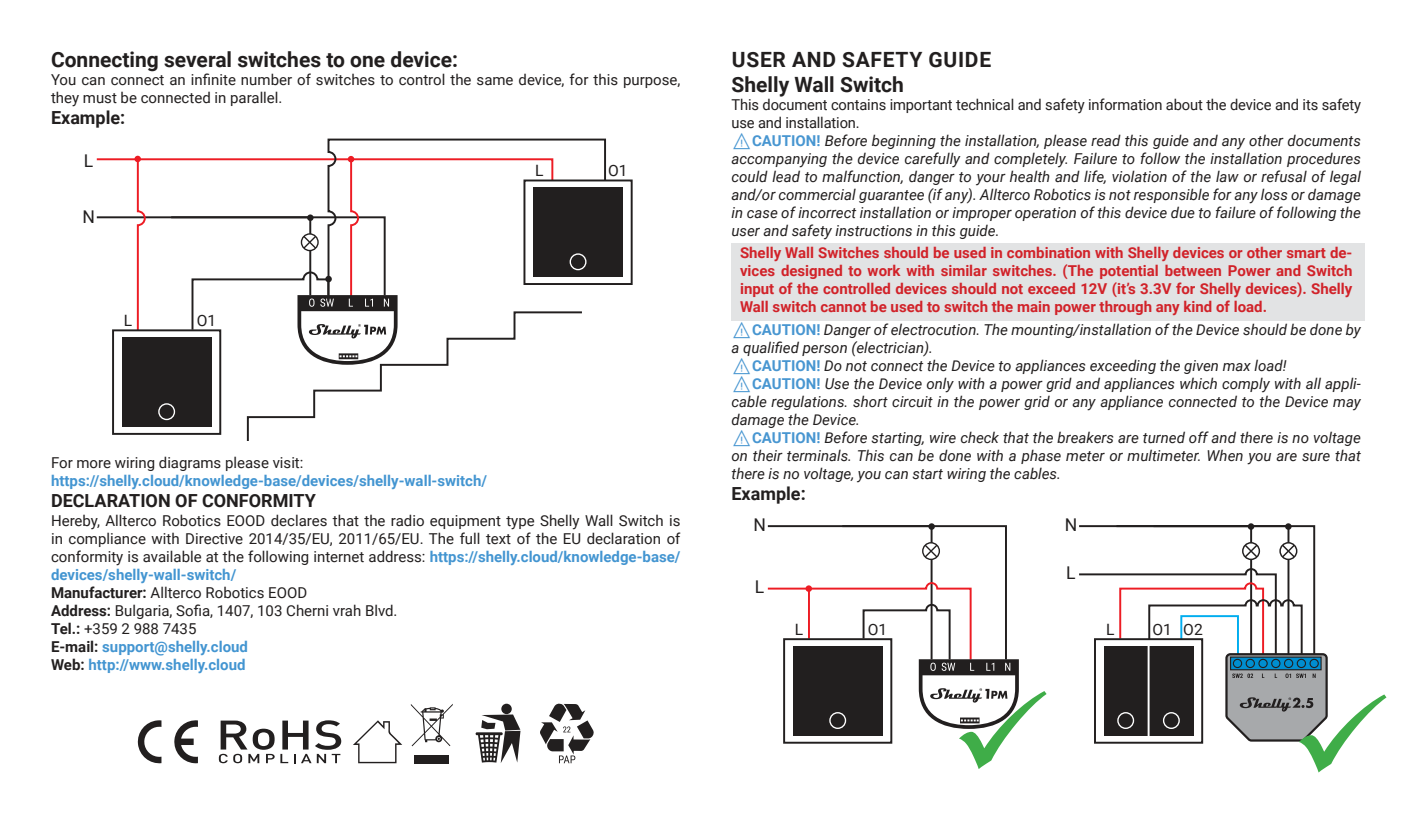
<style>
.page{position:relative;width:1412px;height:817px;background:#fff}
.page>*{position:absolute;margin:0;border:0;box-sizing:border-box;transform-origin:0 0}
.t1{font:700 21px "Roboto";color:#221f1f}
.t2{font:700 21px/25.2px "Roboto";letter-spacing:.035em;color:#221f1f}
.t3{font:700 18px "Roboto";color:#221f1f}
.t4{font:17.4px "Roboto";color:#221f1f}
.t5{font:15.6px "Roboto";color:#221f1f}
.t6{font:italic 15px/18px "Roboto";color:#221f1f}
.t7{font:15px/18px "Roboto";color:#221f1f}
.t8{font:700 15px/18px "Roboto";color:#d12229;text-align:justify}
.t9{font:700 15px "Roboto";color:#4395d1}
.s1{font-weight:700;color:#4395d1}
.s2{font-weight:700}
.s3{font-style:normal}
.s4{color:#4896d1}
.s5{font-weight:700;font-style:normal;color:#4896d1}
</style>
<div class="page">
<div style="left:731px;top:243px;width:634px;height:77px;background:#e2e3e4"></div>
<div style="left:533px;top:187px;width:90px;height:90px;background:#221f1f"></div>
<div style="left:523px;top:179px;width:109px;height:106px;border:2px solid #221f1f"></div>
<svg style="left:96px;top:156px;width:486px;height:285px"></svg>
<svg style="left:326px;top:138px;width:281px;height:165px"></svg>
<div style="left:414px;top:754px;width:35px;height:9px;background:#221f1f"></div>
<svg style="left:411px;top:704px;width:42px;height:42px"></svg>
<div style="left:501px;top:703px;width:11px;height:11px;background:#221f1f;border-radius:50%"></div>
<svg style="left:475px;top:714px;width:45px;height:49px"></svg>
<svg style="left:137px;top:720px;width:24px;height:44px"></svg>
<svg style="left:174px;top:720px;width:24px;height:43px"></svg>
<svg style="left:219px;top:720px;width:122px;height:43px"></svg>
<svg style="left:353px;top:720px;width:49px;height:43px"></svg>
<svg style="left:540px;top:703px;width:54px;height:60px"></svg>
<svg style="left:767px;top:524px;width:279px;height:245px"></svg>
<svg style="left:1079px;top:523px;width:307px;height:249px"></svg>
<h1 class="t1" style="left:51px;top:50px;width:408px">Connecting several switches to one device:</h1>
<p class="t7" style="left:51px;top:70px;width:631px">You can connect an infinite number of switches to control the same device, for this purpose, they must be connected in parallel.</p>
<p class="t3" style="left:51px;top:110px;width:76px">Example:</p>
<p class="t4" style="left:84px;top:150px;width:11px">L</p>
<p class="t5" style="left:535px;top:162px;width:10px">L</p>
<p class="t5" style="left:608px;top:162px;width:21px">O1</p>
<p class="t4" style="left:82px;top:206px;width:14px">N</p>
<p class="t5" style="left:124px;top:312px;width:10px">L</p>
<p class="t5" style="left:197px;top:312px;width:21px">O1</p>
<p class="t7" style="left:51px;top:453px;width:254px">For more wiring diagrams please visit:</p>
<p class="t9" style="left:51px;top:474px;width:437px">https://shelly.cloud/knowledge-base/devices/shelly-wall-switch/</p>
<p class="t3" style="left:51px;top:493px;width:266px">DECLARATION OF CONFORMITY</p>
<p class="t7" style="left:51px;top:510px;width:631px">Hereby, Allterco Robotics EOOD declares that the radio equipment type Shelly Wall Switch is in compliance with Directive 2014/35/EU, 2011/65/EU. The full text of the EU declaration of conformity is available at the following internet address: <span class="s1">https://shelly.cloud/knowledge-base/ devices/shelly-wall-switch/<br></span><span class="s2">Manufacturer:</span> Allterco Robotics EOOD<br><span class="s2">Address:</span> Bulgaria, Sofia, 1407, 103 Cherni vrah Blvd.<br><span class="s2">Tel.:</span> +359 2 988 7435<br><span class="s2">E-mail:</span> <span class="s1">support@shelly.cloud<br></span><span class="s2">Web:</span> <span class="s1">http://www.shelly.cloud</span></p>
<h1 class="t2" style="left:731px;top:48px;width:261px">USER AND SAFETY GUIDE<br>Shelly Wall Switch</h1>
<p class="t6" style="left:731px;top:97px;width:631px"><span class="s3">This document contains important technical and safety information about the device and its safety use and installation.<br></span><span class="s4">⚠</span><span class="s5">CAUTION!</span> Before beginning the installation, please read this guide and any other documents accompanying the device carefully and completely. Failure to follow the installation procedures could lead to malfunction, danger to your health and life, violation of the law or refusal of legal and/or commercial guarantee (if any). Allterco Robotics is not responsible for any loss or damage in case of incorrect installation or improper operation of this device due to failure of following the user and safety instructions in this guide.</p>
<p class="t8" style="left:740px;top:245px;width:614px">Shelly Wall Switches should be used in combination with Shelly devices or other smart de&shy;vices designed to work with similar switches. (The potential between Power and Switch input of the controlled devices should not exceed 12V (it’s 3.3V for Shelly devices). Shelly Wall switch cannot be used to switch the main power through any kind of load.</p>
<p class="t6" style="left:731px;top:321px;width:631px"><span class="s4">⚠</span><span class="s5">CAUTION!</span> Danger of electrocution. The mounting/installation of the Device should be done by a qualified person (electrician).<br><span class="s4">⚠</span><span class="s5">CAUTION!</span> Do not connect the Device to appliances exceeding the given max load! <span class="s4">⚠</span><span class="s5">CAUTION!</span> Use the Device only with a power grid and appliances which comply with all appli&shy;cable regulations. short circuit in the power grid or any appliance connected to the Device may damage the Device.<br><span class="s4">⚠</span><span class="s5">CAUTION!</span> Before starting, wire check that the breakers are turned off and there is no voltage on their terminals. This can be done with a phase meter or multimeter. When you are sure that there is no voltage, you can start wiring the cables.</p>
<p class="t3" style="left:731px;top:486px;width:76px">Example:</p>
<p class="t4" style="left:753px;top:515px;width:14px">N</p>
<p class="t4" style="left:755px;top:576px;width:11px">L</p>
<p class="t5" style="left:795px;top:620px;width:10px">L</p>
<p class="t5" style="left:868px;top:620px;width:21px">O1</p>
<p class="t4" style="left:1064px;top:515px;width:14px">N</p>
<p class="t4" style="left:1066px;top:563px;width:11px">L</p>
<p class="t5" style="left:1106px;top:620px;width:10px">L</p>
<p class="t5" style="left:1183px;top:620px;width:21px">O2</p>
<p class="t5" style="left:1152px;top:620px;width:21px">O1</p>
</div>
